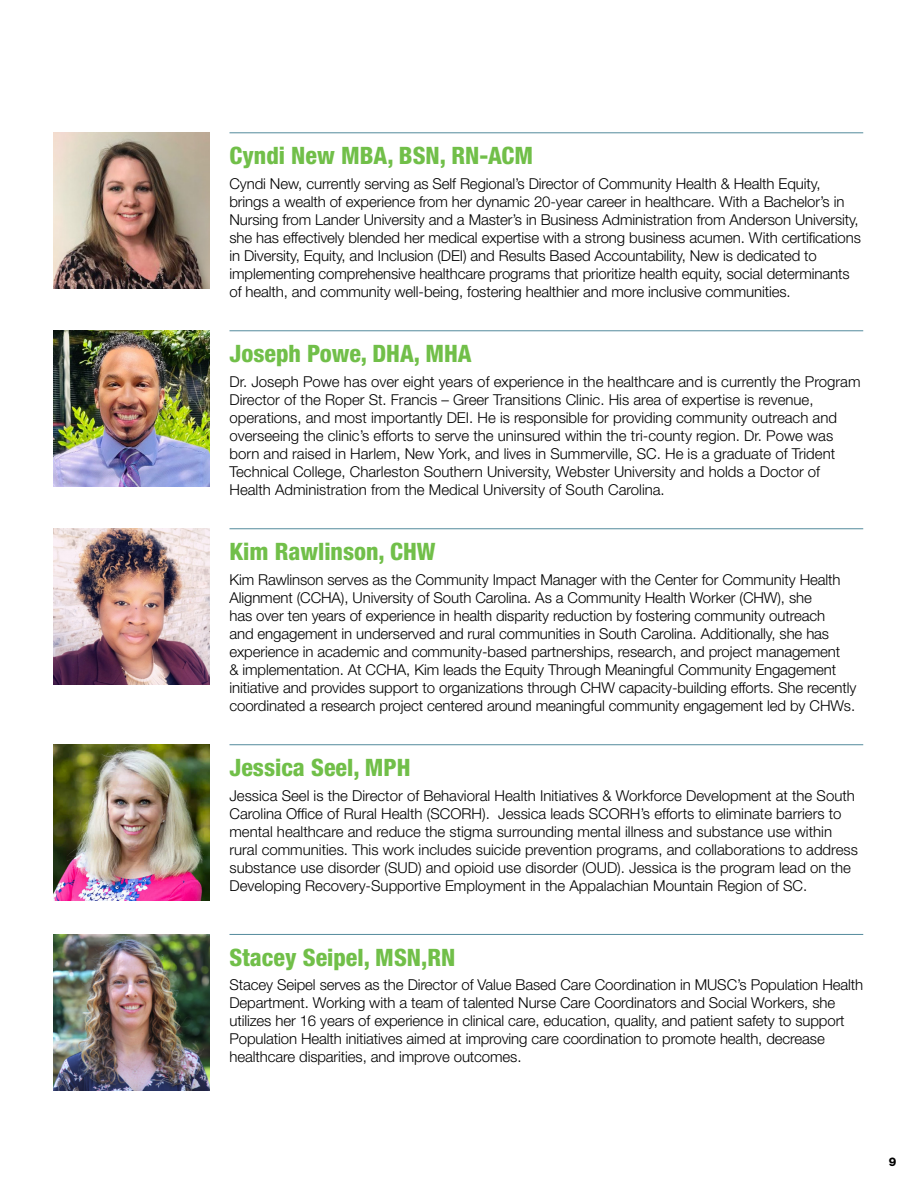
<style>
.page{position:relative;width:918px;height:1188px;background:#fff}
.page>*{position:absolute;margin:0;border:0;box-sizing:border-box;transform-origin:0 0}
.t1{font:800 condensed 24px "Helvetica Neue LT Std";color:#71bf49}
.t2{font:300 15px/18px "Helvetica Neue LT Std";letter-spacing:-.005em;color:#000}
.t3{font:800 12px "Helvetica Neue LT Std";color:#000}
</style>
<div class="page">
<img style="left:53px;top:132px;width:156px;height:156px">
<hr style="left:230px;top:132px;width:633px;height:1px;background:#538a9c">
<img style="left:53px;top:744px;width:156px;height:156px">
<hr style="left:230px;top:744px;width:633px;height:1px;background:#538a9c">
<img style="left:53px;top:934px;width:156px;height:156px">
<hr style="left:230px;top:934px;width:633px;height:1px;background:#538a9c">
<img style="left:53px;top:330px;width:156px;height:156px">
<hr style="left:230px;top:330px;width:633px;height:1px;background:#538a9c">
<img style="left:53px;top:528px;width:156px;height:156px">
<hr style="left:230px;top:528px;width:633px;height:1px;background:#538a9c">
<h1 class="t1" style="left:230px;top:141px;width:305px">Cyndi New MBA, BSN, RN-ACM</h1>
<p class="t2" style="left:229px;top:174px;width:633px">Cyndi New, currently serving as Self Regional’s Director of Community Health &amp; Health Equity, brings a wealth of experience from her dynamic 20-year career in healthcare. With a Bachelor’s in Nursing from Lander University and a Master’s in Business Administration from Anderson University, she has effectively blended her medical expertise with a strong business acumen. With certifications in Diversity, Equity, and Inclusion (DEI) and Results Based Accountability, New is dedicated to implementing comprehensive healthcare programs that prioritize health equity, social determinants of health, and community well-being, fostering healthier and more inclusive communities.</p>
<h1 class="t1" style="left:230px;top:339px;width:244px">Joseph Powe, DHA, MHA</h1>
<p class="t2" style="left:229px;top:372px;width:633px">Dr. Joseph Powe has over eight years of experience in the healthcare and is currently the Program Director of the Roper St. Francis – Greer Transitions Clinic. His area of expertise is revenue, operations, and most importantly DEI. He is responsible for providing community outreach and overseeing the clinic’s efforts to serve the uninsured within the tri-county region. Dr. Powe was born and raised in Harlem, New York, and lives in Summerville, SC. He is a graduate of Trident Technical College, Charleston Southern University, Webster University and holds a Doctor of Health Administration from the Medical University of South Carolina.</p>
<h1 class="t1" style="left:230px;top:537px;width:208px">Kim Rawlinson, CHW</h1>
<p class="t2" style="left:229px;top:570px;width:628px">Kim Rawlinson serves as the Community Impact Manager with the Center for Community Health Alignment (CCHA), University of South Carolina. As a Community Health Worker (CHW), she<br>has over ten years of experience in health disparity reduction by fostering community outreach<br>and engagement in underserved and rural communities in South Carolina. Additionally, she has experience in academic and community-based partnerships, research, and project management<br>&amp; implementation. At CCHA, Kim leads the Equity Through Meaningful Community Engagement initiative and provides support to organizations through CHW capacity-building efforts. She recently coordinated a research project centered around meaningful community engagement led by CHWs.</p>
<h1 class="t1" style="left:230px;top:753px;width:183px">Jessica Seel, MPH</h1>
<p class="t2" style="left:229px;top:786px;width:630px">Jessica Seel is the Director of Behavioral Health Initiatives &amp; Workforce Development at the South Carolina Office of Rural Health (SCORH). Jessica leads SCORH’s efforts to eliminate barriers to mental healthcare and reduce the stigma surrounding mental illness and substance use within rural communities. This work includes suicide prevention programs, and collaborations to address substance use disorder (SUD) and opioid use disorder (OUD). Jessica is the program lead on the Developing Recovery-Supportive Employment in the Appalachian Mountain Region of SC.</p>
<h1 class="t1" style="left:230px;top:943px;width:227px">Stacey Seipel, MSN,RN</h1>
<p class="t2" style="left:229px;top:976px;width:635px">Stacey Seipel serves as the Director of Value Based Care Coordination in MUSC’s Population Health Department. Working with a team of talented Nurse Care Coordinators and Social Workers, she utilizes her 16 years of experience in clinical care, education, quality, and patient safety to support Population Health initiatives aimed at improving care coordination to promote health, decrease healthcare disparities, and improve outcomes.</p>
<p class="t3" style="left:889px;top:1155px;width:9px">9</p>
</div>
